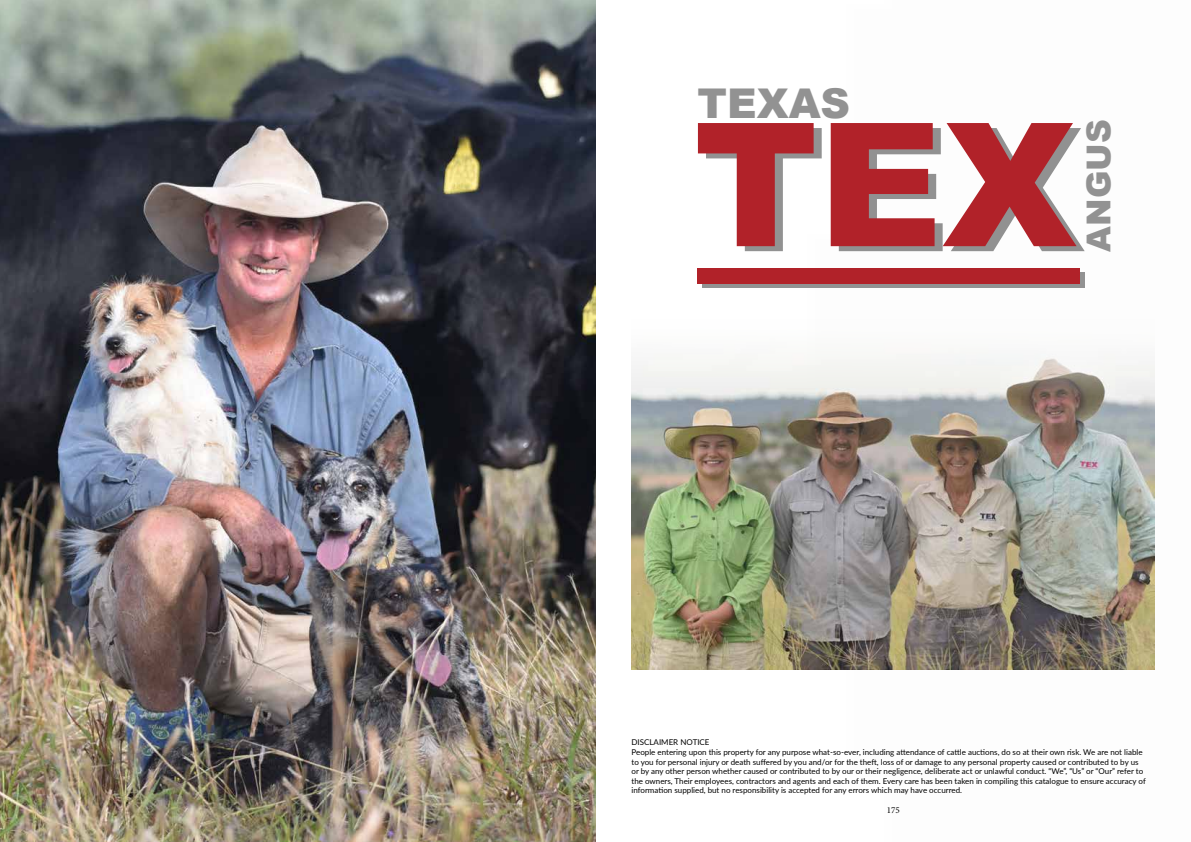
<style>
.page{position:relative;width:1191px;height:842px;background:#fff}
.page>*{position:absolute;margin:0;border:0;box-sizing:border-box;transform-origin:0 0}
.t1{font:900 172px "Arial";color:#b12229}
.t2{font:900 41px "Arial";color:#929292}
.t3{font:900 33px "Arial";color:#929292}
.t4{font:9px "Minion Pro";color:#000}
.t5{font:8px/9.6px "Lato";color:#000}
</style>
<div class="page">
<img style="left:0;top:0;width:595px;height:842px">
<svg style="left:702px;top:272px;width:382px;height:15px;background:#997778"></svg>
<div style="left:697px;top:268px;width:383px;height:15px;background:#b12229"></div>
<img style="left:631px;top:355px;width:524px;height:314px">
<h2 class="t2" style="left:697px;top:73px;width:154px">TEXAS</h2>
<h1 class="t1" style="left:694px;top:60px;width:384px">TEX</h1>
<h3 class="t3" style="left:1074px;top:252px;width:133px;rotate:-90deg">ANGUS</h3>
<p class="t5" style="left:631px;top:737px;width:516px">DISCLAIMER NOTICE<br>People entering upon this property for any purpose what-so-ever, including attendance of cattle auctions, do so at their own risk. We are not liable to you for personal injury or death suffered by you and/or for the theft, loss of or damage to any personal property caused or contributed to by us or by any other person whether caused or contributed to by our or their negligence, deliberate act or unlawful conduct. “We”, “Us” or “Our” refer to the owners, Their employees, contractors and agents and each of them. Every care has been taken in compiling this catalogue to ensure accuracy of information supplied, but no responsibility is accepted for any errors which may have occurred.</p>
<p class="t4" style="left:886px;top:804px;width:14px">175</p>
</div>
